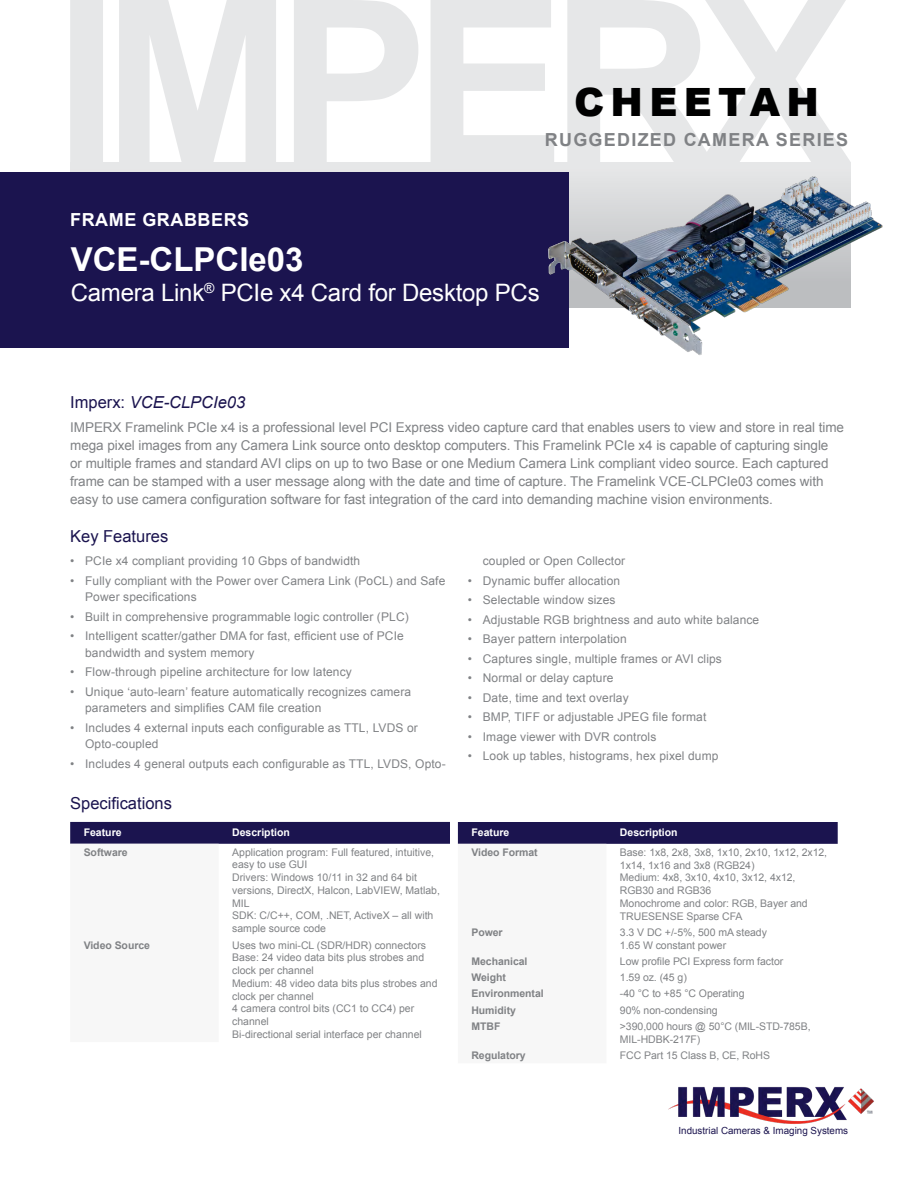
<style>
.page{position:relative;width:918px;height:1188px;background:#fff}
.page>*{position:absolute;margin:0;border:0;box-sizing:border-box;transform-origin:0 0}
.t1{font:900 39px "Arial";letter-spacing:.16em;color:#000}
.t2{font:700 33px "Arial";color:#fff}
.t3{font:24px "Arial";letter-spacing:-.01em;color:#fff}
.t4{font:700 18px "Arial";letter-spacing:.07em;color:#808285}
.t5{font:700 18px "Arial";letter-spacing:.03em;color:#fff}
.t6{font:16.5px "Arial";color:#1b144f}
.t7{font:italic 16.5px "Arial";color:#1b144f}
.t8{font:13.5px/18px "Arial";letter-spacing:-.005em;color:#808285}
.t9{font:12px/16.5px "Arial";letter-spacing:.01em;color:#808285}
.t10{font:10.5px/12.8px "Arial";color:#808285}
.t11{font:700 10.5px "Arial";letter-spacing:-.005em;color:#808285}
.t12{font:700 10.5px "Arial";color:#fff}
.t13{font:9.75px "Arial";color:#1b144f}
.s1{font-style:normal}
</style>
<div class="page">
<svg style="left:70px;top:0;width:781px;height:163px;fill:#e6e7e8"></svg>
<img style="left:668px;top:1086px;width:206px;height:38px">
<div style="left:70px;top:162px;width:780px;height:146px;background:#e6e7e8"></div>
<div style="left:0;top:172px;width:568px;height:176px;background:#1b144f"></div>
<div style="left:70px;top:822px;width:380px;height:22px;background:#1b144f"></div>
<div style="left:458px;top:822px;width:380px;height:22px;background:#1b144f"></div>
<img style="left:548px;top:165px;width:335px;height:190px">
<p class="t5" style="left:70px;top:208px;width:181px">FRAME GRABBERS</p>
<p class="t1" style="left:574px;top:73px;width:246px">CHEETAH</p>
<p class="t4" style="left:545px;top:127px;width:305px">RUGGEDIZED CAMERA SERIES</p>
<p class="t2" style="left:71px;top:238px;width:234px">VCE-CLPCIe03</p>
<p class="t3" style="left:71px;top:277px;width:470px">Camera Link<sup>®</sup> PCIe x4 Card for Desktop PCs</p>
<p class="t7" style="left:70px;top:392px;width:177px"><span class="s1">Imperx:</span> VCE-CLPCIe03</p>
<p class="t8" style="left:70px;top:418px;width:775px">IMPERX Framelink PCIe x4 is a professional level PCI Express video capture card that enables users to view and store in real time mega pixel images from any Camera Link source onto desktop computers. This Framelink PCIe x4 is capable of capturing single<br>or multiple frames and standard AVI clips on up to two Base or one Medium Camera Link compliant video source. Each captured frame can be stamped with a user message along with the date and time of capture. The Framelink VCE-CLPCIe03 comes with easy to use camera configuration software for fast integration of the card into demanding machine vision environments.</p>
<p class="t6" style="left:70px;top:525px;width:100px">Key Features</p>
<p class="t9" style="left:70px;top:553px;width:292px">• PCIe x4 compliant providing 10 Gbps of bandwidth</p>
<p class="t9" style="left:85px;top:572px;width:362px;text-indent:-15px">• Fully compliant with the Power over Camera Link (PoCL) and Safe<br>Power specifications</p>
<p class="t9" style="left:70px;top:608px;width:340px">• Built in comprehensive programmable logic controller (PLC)</p>
<p class="t9" style="left:85px;top:628px;width:320px;text-indent:-15px">• Intelligent scatter/gather DMA for fast, efficient use of PCIe bandwidth and system memory</p>
<p class="t9" style="left:70px;top:664px;width:283px">• Flow-through pipeline architecture for low latency</p>
<p class="t9" style="left:85px;top:683px;width:327px;text-indent:-15px">• Unique ‘auto-learn’ feature automatically recognizes camera parameters and simplifies CAM file creation</p>
<p class="t9" style="left:85px;top:719px;width:334px;text-indent:-15px">• Includes 4 external inputs each configurable as TTL, LVDS or<br>Opto-coupled</p>
<p class="t9" style="left:70px;top:755px;width:377px">• Includes 4 general outputs each configurable as TTL, LVDS, Opto-</p>
<p class="t6" style="left:70px;top:792px;width:103px">Specifications</p>
<p class="t12" style="left:84px;top:826px;width:39px">Feature</p>
<p class="t12" style="left:232px;top:826px;width:59px">Description</p>
<p class="t11" style="left:84px;top:845px;width:45px">Software</p>
<p class="t10" style="left:232px;top:846px;width:209px">Application program: Full featured, intuitive, easy to use GUI<br>Drivers: Windows 10/11 in 32 and 64 bit versions, DirectX, Halcon, LabVIEW, Matlab,<br>MIL<br>SDK: C/C++, COM, .NET, ActiveX – all with sample source code</p>
<p class="t11" style="left:84px;top:938px;width:68px">Video Source</p>
<p class="t10" style="left:232px;top:939px;width:207px">Uses two mini-CL (SDR/HDR) connectors<br>Base: 24 video data bits plus strobes and clock per channel<br>Medium: 48 video data bits plus strobes and clock per channel<br>4 camera control bits (CC1 to CC4) per channel<br>Bi-directional serial interface per channel</p>
<p class="t9" style="left:483px;top:553px;width:144px">coupled or Open Collector</p>
<p class="t9" style="left:468px;top:572px;width:154px">• Dynamic buffer allocation</p>
<p class="t9" style="left:468px;top:592px;width:149px">• Selectable window sizes</p>
<p class="t9" style="left:468px;top:611px;width:293px">• Adjustable RGB brightness and auto white balance</p>
<p class="t9" style="left:468px;top:631px;width:160px">• Bayer pattern interpolation</p>
<p class="t9" style="left:468px;top:650px;width:256px">• Captures single, multiple frames or AVI clips</p>
<p class="t9" style="left:468px;top:670px;width:147px">• Normal or delay capture</p>
<p class="t9" style="left:468px;top:689px;width:162px">• Date, time and text overlay</p>
<p class="t9" style="left:468px;top:709px;width:240px">• BMP, TIFF or adjustable JPEG file format</p>
<p class="t9" style="left:468px;top:728px;width:190px">• Image viewer with DVR controls</p>
<p class="t9" style="left:468px;top:748px;width:252px">• Look up tables, histograms, hex pixel dump</p>
<p class="t12" style="left:471px;top:826px;width:39px">Feature</p>
<p class="t12" style="left:620px;top:826px;width:59px">Description</p>
<p class="t11" style="left:471px;top:845px;width:68px">Video Format</p>
<p class="t10" style="left:620px;top:846px;width:209px">Base: 1x8, 2x8, 3x8, 1x10, 2x10, 1x12, 2x12,<br>1x14, 1x16 and 3x8 (RGB24)</p>
<p class="t10" style="left:620px;top:871px;width:177px">Medium: 4x8, 3x10, 4x10, 3x12, 4x12,<br>RGB30 and RGB36</p>
<p class="t10" style="left:620px;top:897px;width:189px">Monochrome and color: RGB, Bayer and<br>TRUESENSE Sparse CFA</p>
<p class="t11" style="left:471px;top:925px;width:33px">Power</p>
<p class="t10" style="left:620px;top:926px;width:149px">3.3 V DC +/-5%, 500 mA steady<br>1.65 W constant power</p>
<p class="t11" style="left:471px;top:954px;width:58px">Mechanical</p>
<p class="t10" style="left:620px;top:955px;width:165px">Low profile PCI Express form factor</p>
<p class="t11" style="left:471px;top:971px;width:36px">Weight</p>
<p class="t10" style="left:620px;top:971px;width:68px">1.59 oz. (45 g)</p>
<p class="t11" style="left:471px;top:987px;width:74px">Environmental</p>
<p class="t10" style="left:620px;top:987px;width:126px">-40 °C to +85 °C Operating</p>
<p class="t11" style="left:471px;top:1003px;width:46px">Humidity</p>
<p class="t10" style="left:620px;top:1004px;width:99px">90% non-condensing</p>
<p class="t11" style="left:471px;top:1019px;width:31px">MTBF</p>
<p class="t10" style="left:620px;top:1020px;width:192px">&gt;390,000 hours @ 50°C (MIL-STD-785B,<br>MIL-HDBK-217F)</p>
<p class="t11" style="left:471px;top:1048px;width:56px">Regulatory</p>
<p class="t10" style="left:620px;top:1049px;width:152px">FCC Part 15 Class B, CE, RoHS</p>
<p class="t13" style="left:679px;top:1124px;width:171px">Industrial Cameras &amp; Imaging Systems</p>
</div>
